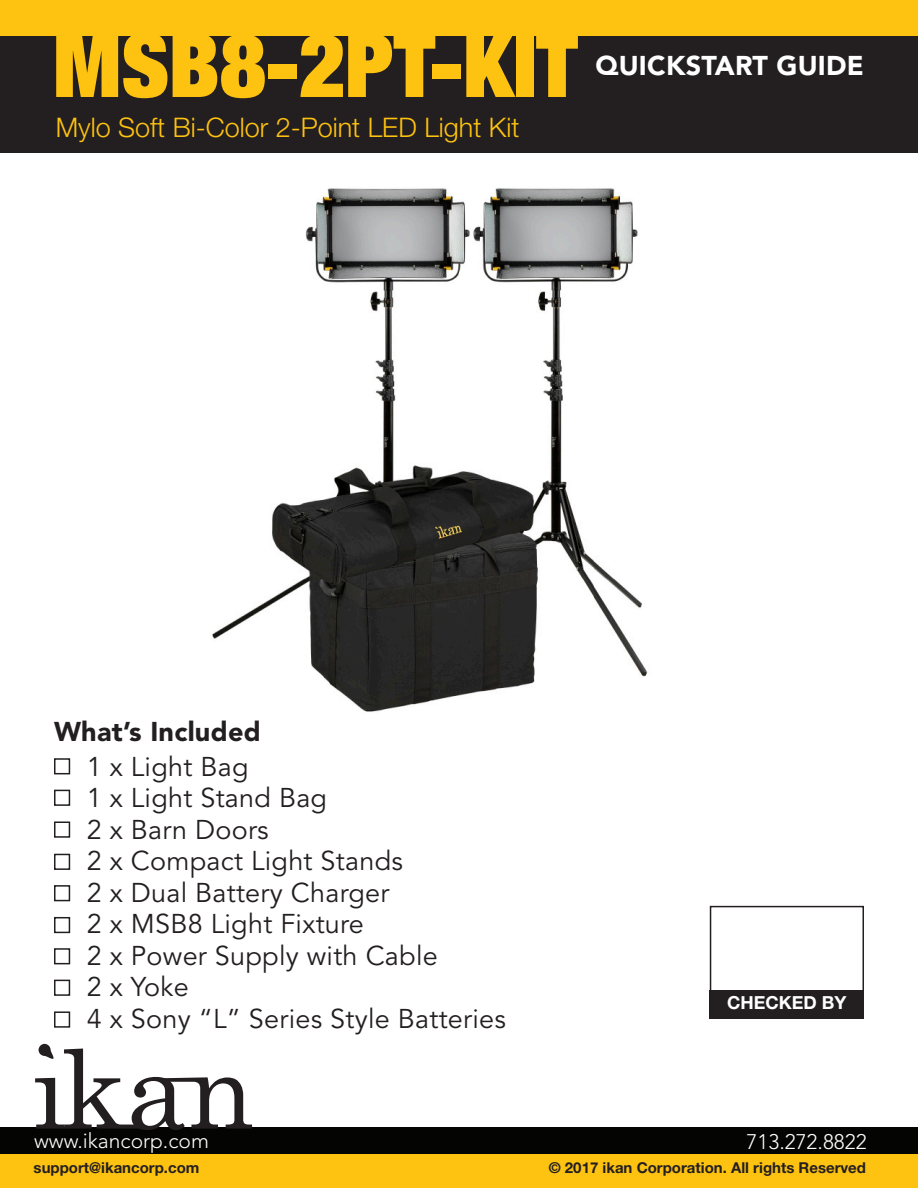
<style>
.page{position:relative;width:918px;height:1188px;background:#fff}
.page>*{position:absolute;margin:0;border:0;box-sizing:border-box;transform-origin:0 0}
.t1{font:900 condensed 88.5px "Helvetica Neue LT Std";color:#fec210}
.t2{font:27px "Avenir LT Std";letter-spacing:.01em;color:#231f20}
.t3{font:300 27px "Helvetica Neue LT Std";color:#fec210}
.t4{font:900 27px "Avenir LT Std";letter-spacing:.01em;color:#fff}
.t5{font:900 27px "Avenir LT Std";letter-spacing:.01em;color:#231f20}
.t6{font:300 21px "Avenir LT Std";color:#fff}
.t7{font:700 18px "Helvetica Neue LT Std";color:#fff}
.t8{font:700 15px "Helvetica Neue LT Std";color:#231f20}
</style>
<div class="page">
<div style="left:0;top:1152px;width:918px;height:36px;background:#fec210"></div>
<div style="left:0;top:1127px;width:918px;height:27px;background:#040503"></div>
<svg style="left:35px;top:1044px;width:217px;height:86px"></svg>
<div style="left:710px;top:906px;width:154px;height:86px;border:2px solid #231f20"></div>
<div style="left:710px;top:990px;width:154px;height:29px;background:#231f20"></div>
<div style="left:54px;top:758px;width:16px;height:16px;border:2px solid #231f20"></div>
<div style="left:54px;top:854px;width:16px;height:16px;border:2px solid #231f20"></div>
<div style="left:54px;top:948px;width:16px;height:16px;border:2px solid #231f20"></div>
<div style="left:54px;top:790px;width:16px;height:16px;border:2px solid #231f20"></div>
<div style="left:54px;top:885px;width:16px;height:16px;border:2px solid #231f20"></div>
<div style="left:54px;top:980px;width:16px;height:16px;border:2px solid #231f20"></div>
<div style="left:54px;top:822px;width:16px;height:16px;border:2px solid #231f20"></div>
<div style="left:54px;top:917px;width:16px;height:16px;border:2px solid #231f20"></div>
<div style="left:54px;top:1011px;width:16px;height:17px;border:2px solid #231f20"></div>
<div style="left:0;top:34px;width:918px;height:119px;background:#231f20"></div>
<div style="left:0;top:0;width:918px;height:36px;background:#fec210"></div>
<img style="left:212px;top:188px;width:436px;height:524px">
<p class="t1" style="left:53px;top:9px;width:526px">MSB8-2PT-KIT</p>
<p class="t3" style="left:56px;top:111px;width:465px">Mylo Soft Bi-Color 2-Point LED Light Kit</p>
<p class="t4" style="left:595px;top:49px;width:270px">QUICKSTART GUIDE</p>
<p class="t5" style="left:54px;top:715px;width:208px">What’s Included</p>
<p class="t2" style="left:87px;top:751px;width:163px">1 x Light Bag</p>
<p class="t2" style="left:87px;top:782px;width:242px">1 x Light Stand Bag</p>
<p class="t2" style="left:87px;top:814px;width:184px">2 x Barn Doors</p>
<p class="t2" style="left:87px;top:845px;width:318px">2 x Compact Light Stands</p>
<p class="t2" style="left:87px;top:877px;width:304px">2 x Dual Battery Charger</p>
<p class="t2" style="left:87px;top:908px;width:279px">2 x MSB8 Light Fixture</p>
<p class="t2" style="left:87px;top:940px;width:353px">2 x Power Supply with Cable</p>
<p class="t2" style="left:87px;top:971px;width:103px">2 x Yoke</p>
<p class="t2" style="left:87px;top:1003px;width:421px">4 x Sony “L” Series Style Batteries</p>
<p class="t7" style="left:727px;top:992px;width:121px">CHECKED BY</p>
<p class="t6" style="left:34px;top:1128px;width:176px">www.ikancorp.com</p>
<p class="t6" style="left:747px;top:1129px;width:122px">713.272.8822</p>
<p class="t8" style="left:34px;top:1159px;width:167px">support@ikancorp.com</p>
<p class="t8" style="left:549px;top:1159px;width:319px">© 2017 ikan Corporation. All rights Reserved</p>
</div>
